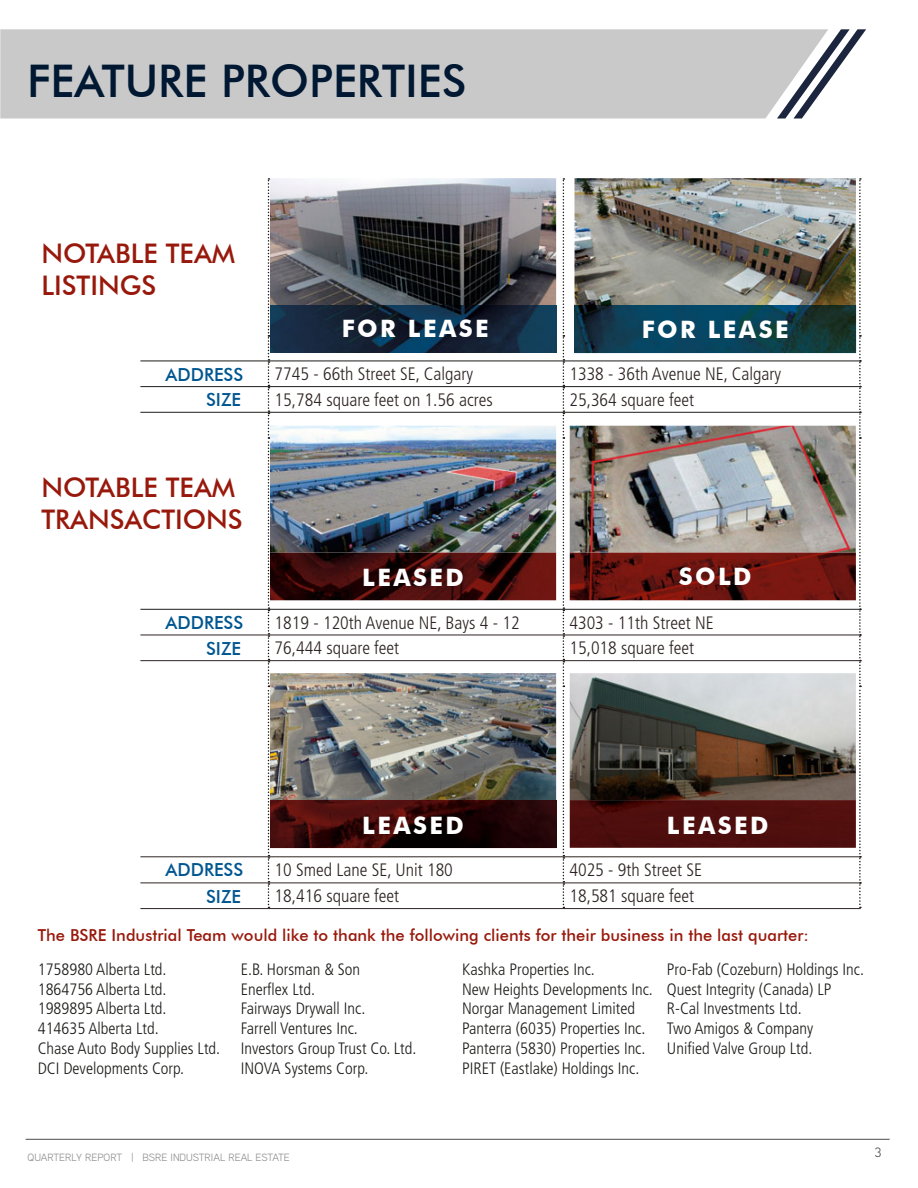
<style>
.page{position:relative;width:918px;height:1188px;background:#fff}
.page>*{position:absolute;margin:0;border:0;box-sizing:border-box;transform-origin:0 0}
.t1{font:500 45px "Futura BT";color:#001832}
.t2{font:500 27px/32.4px "Futura BT";color:#98190c}
.t3{font:700 24px "Futura BT";letter-spacing:.1em;color:#fff}
.t4{font:300 condensed 18px "Frutiger";color:#2d2422}
.t5{font:500 18px "Futura BT";color:#005691}
.t6{font:300 condensed 16.5px/19.8px "Frutiger";color:#1c1c1a}
.t7{font:500 16.5px "Futura BT";color:#98190c}
.t8{font:13.5px "Aaux Next";color:#4a4b4b}
.t9{font:10.5px "Aaux Next";color:#8b8b8c}
</style>
<div class="page">
<div style="left:0;top:29px;width:777px;height:89px;background:#c9c9ca"></div>
<svg style="left:777px;top:29px;width:89px;height:89px"></svg>
<hr style="left:26px;top:1139px;width:864px;height:1px;background:#4a4b4b">
<svg style="left:268px;top:178px;width:1px;height:730px"></svg>
<svg style="left:563px;top:178px;width:1px;height:730px"></svg>
<hr style="left:140px;top:635px;width:719px;height:1px;background:#2d2422">
<hr style="left:140px;top:660px;width:719px;height:1px;background:#2d2422">
<hr style="left:140px;top:856px;width:719px;height:1px;background:#2d2422">
<hr style="left:140px;top:883px;width:719px;height:1px;background:#2d2422">
<hr style="left:140px;top:908px;width:721px;height:1px;background:#2d2422">
<hr style="left:140px;top:361px;width:719px;height:1px;background:#1c1c1a">
<hr style="left:140px;top:386px;width:719px;height:1px;background:#1c1c1a">
<hr style="left:140px;top:412px;width:719px;height:1px;background:#1c1c1a">
<hr style="left:140px;top:609px;width:719px;height:1px;background:#1c1c1a">
<img style="left:270px;top:178px;width:286px;height:127px">
<img style="left:270px;top:305px;width:286px;height:48px">
<img style="left:270px;top:426px;width:286px;height:127px">
<img style="left:270px;top:553px;width:286px;height:47px">
<img style="left:270px;top:673px;width:286px;height:127px">
<img style="left:270px;top:800px;width:286px;height:48px">
<img style="left:570px;top:178px;width:291px;height:730px">
<img style="left:570px;top:800px;width:286px;height:48px">
<img style="left:570px;top:426px;width:286px;height:127px">
<img style="left:570px;top:553px;width:286px;height:47px">
<img style="left:575px;top:305px;width:281px;height:48px">
<h1 class="t1" style="left:27px;top:53px;width:441px">FEATURE PROPERTIES</h1>
<h2 class="t2" style="left:41px;top:237px;width:195px">NOTABLE TEAM<br>LISTINGS</h2>
<h3 class="t3" style="left:342px;top:314px;width:148px">FOR LEASE</h3>
<h3 class="t3" style="left:642px;top:315px;width:148px">FOR LEASE</h3>
<p class="t5" style="left:165px;top:363px;width:79px">ADDRESS</p>
<p class="t4" style="left:274px;top:367px;width:200px">7745 - 66th Street SE, Calgary</p>
<p class="t4" style="left:569px;top:367px;width:213px">1338 - 36th Avenue NE, Calgary</p>
<p class="t5" style="left:206px;top:389px;width:36px">SIZE</p>
<p class="t4" style="left:274px;top:393px;width:220px">15,784 square feet on 1.56 acres</p>
<p class="t4" style="left:569px;top:393px;width:126px">25,364 square feet</p>
<h2 class="t2" style="left:41px;top:471px;width:203px">NOTABLE TEAM<br>TRANSACTIONS</h2>
<h3 class="t3" style="left:362px;top:563px;width:103px">LEASED</h3>
<h3 class="t3" style="left:679px;top:561px;width:74px">SOLD</h3>
<p class="t5" style="left:165px;top:612px;width:79px">ADDRESS</p>
<p class="t4" style="left:274px;top:615px;width:247px">1819 - 120th Avenue NE, Bays 4 - 12</p>
<p class="t4" style="left:569px;top:615px;width:146px">4303 - 11th Street NE</p>
<p class="t5" style="left:206px;top:637px;width:36px">SIZE</p>
<p class="t4" style="left:274px;top:641px;width:126px">76,444 square feet</p>
<p class="t4" style="left:569px;top:641px;width:126px">15,018 square feet</p>
<h3 class="t3" style="left:362px;top:811px;width:103px">LEASED</h3>
<h3 class="t3" style="left:667px;top:811px;width:103px">LEASED</h3>
<p class="t5" style="left:165px;top:859px;width:79px">ADDRESS</p>
<p class="t4" style="left:274px;top:863px;width:180px">10 Smed Lane SE, Unit 180</p>
<p class="t4" style="left:569px;top:863px;width:134px">4025 - 9th Street SE</p>
<p class="t5" style="left:206px;top:885px;width:36px">SIZE</p>
<p class="t4" style="left:274px;top:889px;width:126px">18,416 square feet</p>
<p class="t4" style="left:569px;top:889px;width:126px">18,581 square feet</p>
<p class="t7" style="left:38px;top:925px;width:773px">The BSRE Industrial Team would like to thank the following clients for their business in the last quarter:</p>
<p class="t6" style="left:38px;top:960px;width:184px">1758980 Alberta Ltd.<br>1864756 Alberta Ltd.<br>1989895 Alberta Ltd.<br>414635 Alberta Ltd.<br>Chase Auto Body Supplies Ltd.<br>DCI Developments Corp.</p>
<p class="t6" style="left:241px;top:960px;width:177px">E.B. Horsman &amp; Son<br>Enerflex Ltd.<br>Fairways Drywall Inc.<br>Farrell Ventures Inc.<br>Investors Group Trust Co. Ltd.<br>INOVA Systems Corp.</p>
<p class="t6" style="left:462px;top:960px;width:192px">Kashka Properties Inc.<br>New Heights Developments Inc.<br>Norgar Management Limited<br>Panterra (6035) Properties Inc.<br>Panterra (5830) Properties Inc.<br>PIRET (Eastlake) Holdings Inc.</p>
<p class="t6" style="left:667px;top:960px;width:199px">Pro-Fab (Cozeburn) Holdings Inc.<br>Quest Integrity (Canada) LP<br>R-Cal Investments Ltd.<br>Two Amigos &amp; Company<br>Unified Valve Group Ltd.</p>
<p class="t9" style="left:28px;top:1154px;width:264px">QUARTERLY REPORT | BSRE INDUSTRIAL REAL ESTATE</p>
<p class="t8" style="left:874px;top:1148px;width:9px">3</p>
</div>
